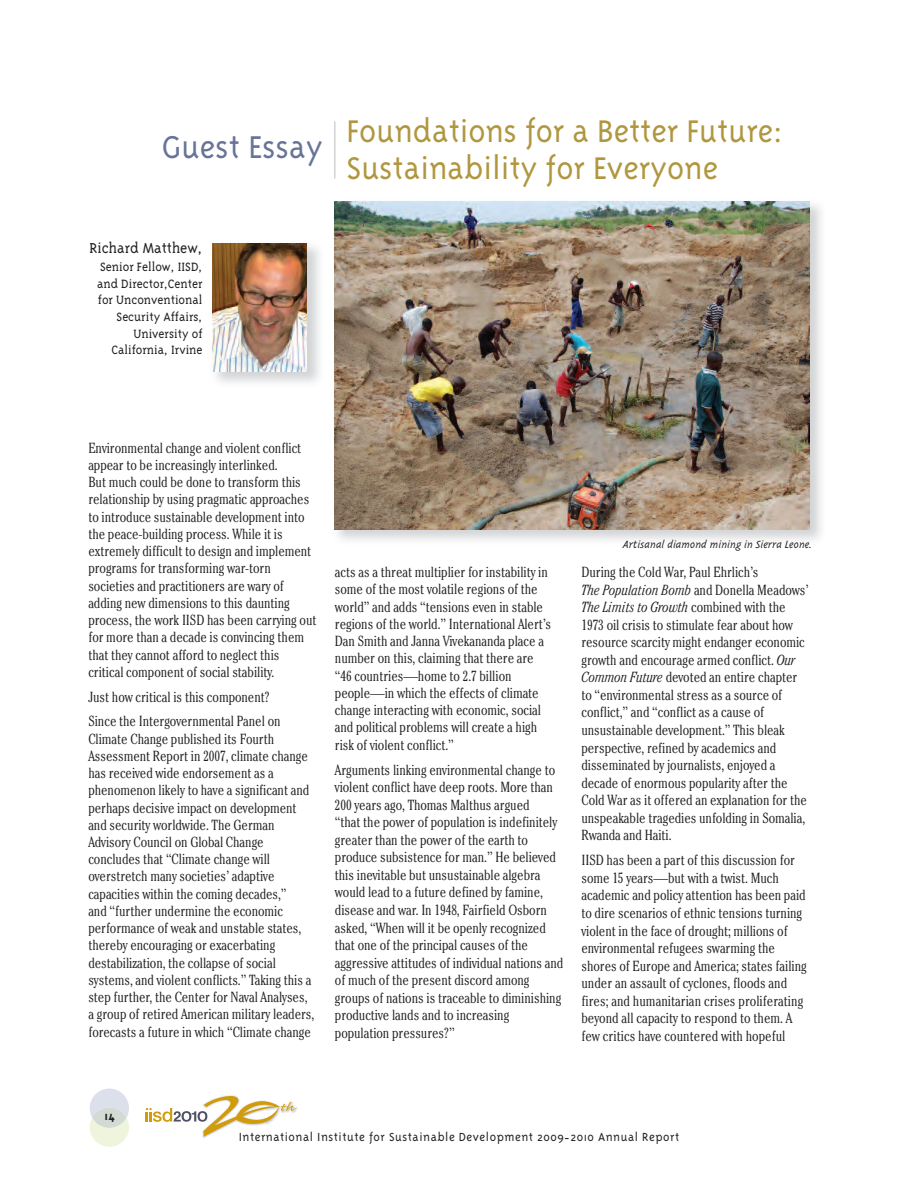
<style>
.page{position:relative;width:918px;height:1188px;background:#fff}
.page>*{position:absolute;margin:0;border:0;box-sizing:border-box;transform-origin:0 0}
.t1{font:300 36.3px "Triplex";letter-spacing:.005em;color:#687399}
.t2{font:300 36px/37.5px "Triplex";color:#b0973f}
.t3{font:300 16.5px "Triplex Serif";color:#231f20}
.t4{font:300 condensed 14.7px/17.2px "Cheltenham";letter-spacing:-.005em;color:#231f20}
.t5{font:300 13.8px/16.6px "Triplex Serif";color:#231f20;text-align:right}
.t6{font:300 13.5px "Triplex";letter-spacing:.04em;color:#231f20}
.t7{font:700 13.5px "Triplex";color:#231f20}
.t8{font:italic 300 12px "Triplex";letter-spacing:-.015em;color:#231f20}
.s1{font-style:italic}
</style>
<div class="page">
<svg style="left:90px;top:1089px;width:39px;height:58px"></svg>
<svg style="left:146px;top:1095px;width:151px;height:42px"></svg>
<img style="left:334px;top:201px;width:476px;height:329px">
<img style="left:212px;top:243px;width:107px;height:140px">
<img style="left:212px;top:244px;width:95px;height:127px">
<hr style="left:334px;top:122px;width:2px;height:56px;background:#d1d2d4">
<h1 class="t1" style="left:162px;top:124px;width:163px">Guest Essay</h1>
<p class="t3" style="left:90px;top:238px;width:114px">Richard Matthew,</p>
<p class="t5" style="left:97px;top:258px;width:107px">Senior Fellow, IISD, and Director,Center for Unconventional<br>Security Affairs,<br>University of<br>California, Irvine</p>
<h2 class="t2" style="left:346px;top:111px;width:439px">Foundations for a Better Future:<br>Sustainability for Everyone</h2>
<p class="t4" style="left:88px;top:440px;width:230px">Environmental change and violent conflict appear to be increasingly interlinked.<br>But much could be done to transform this relationship by using pragmatic approaches to introduce sustainable development into the peace-building process. While it is extremely difficult to design and implement programs for transforming war-torn societies and practitioners are wary of adding new dimensions to this daunting process, the work IISD has been carrying out for more than a decade is convincing them that they cannot afford to neglect this critical component of social stability.</p>
<p class="t4" style="left:88px;top:685px;width:194px;line-height:24.8px">Just how critical is this component?<br>Since the Intergovernmental Panel on</p>
<p class="t4" style="left:88px;top:731px;width:228px">Climate Change published its Fourth Assessment Report in 2007, climate change has received wide endorsement as a phenomenon likely to have a significant and perhaps decisive impact on development and security worldwide. The German Advisory Council on Global Change concludes that “Climate change will overstretch many societies’ adaptive capacities within the coming decades,”<br>and “further undermine the economic performance of weak and unstable states, thereby encouraging or exacerbating destabilization, the collapse of social systems, and violent conflicts.” Taking this a step further, the Center for Naval Analyses, a group of retired American military leaders, forecasts a future in which “Climate change</p>
<p class="t4" style="left:335px;top:565px;width:218px">acts as a threat multiplier for instability in some of the most volatile regions of the world” and adds “tensions even in stable regions of the world.” International Alert’s Dan Smith and Janna Vivekananda place a number on this, claiming that there are “46 countries—home to 2.7 billion people—in which the effects of climate change interacting with economic, social and political problems will create a high risk of violent conflict.”</p>
<p class="t4" style="left:335px;top:762px;width:230px">Arguments linking environmental change to violent conflict have deep roots. More than 200 years ago, Thomas Malthus argued<br>“that the power of population is indefinitely greater than the power of the earth to produce subsistence for man.” He believed this inevitable but unsustainable algebra would lead to a future defined by famine, disease and war. In 1948, Fairfield Osborn asked, “When will it be openly recognized that one of the principal causes of the aggressive attitudes of individual nations and of much of the present discord among groups of nations is traceable to diminishing productive lands and to increasing population pressures?”</p>
<p class="t8" style="left:624px;top:536px;width:191px">Artisanal diamond mining in Sierra Leone.</p>
<p class="t4" style="left:581px;top:565px;width:229px">During the Cold War, Paul Ehrlich’s<br><span class="s1">The Population Bomb</span> and Donella Meadows’ <span class="s1">The Limits to Growth</span> combined with the 1973 oil crisis to stimulate fear about how resource scarcity might endanger economic growth and encourage armed conflict. <span class="s1">Our Common Future</span> devoted an entire chapter to “environmental stress as a source of conflict,” and “conflict as a cause of unsustainable development.” This bleak perspective, refined by academics and disseminated by journalists, enjoyed a decade of enormous popularity after the Cold War as it offered an explanation for the unspeakable tragedies unfolding in Somalia, Rwanda and Haiti.</p>
<p class="t4" style="left:581px;top:853px;width:227px">IISD has been a part of this discussion for some 15 years—but with a twist. Much academic and policy attention has been paid to dire scenarios of ethnic tensions turning violent in the face of drought; millions of environmental refugees swarming the shores of Europe and America; states failing under an assault of cyclones, floods and fires; and humanitarian crises proliferating beyond all capacity to respond to them. A few critics have countered with hopeful</p>
<p class="t7" style="left:105px;top:1107px;width:12px">14</p>
<p class="t6" style="left:239px;top:1129px;width:442px">International Institute for Sustainable Development 2009-2010 Annual Report</p>
</div>
